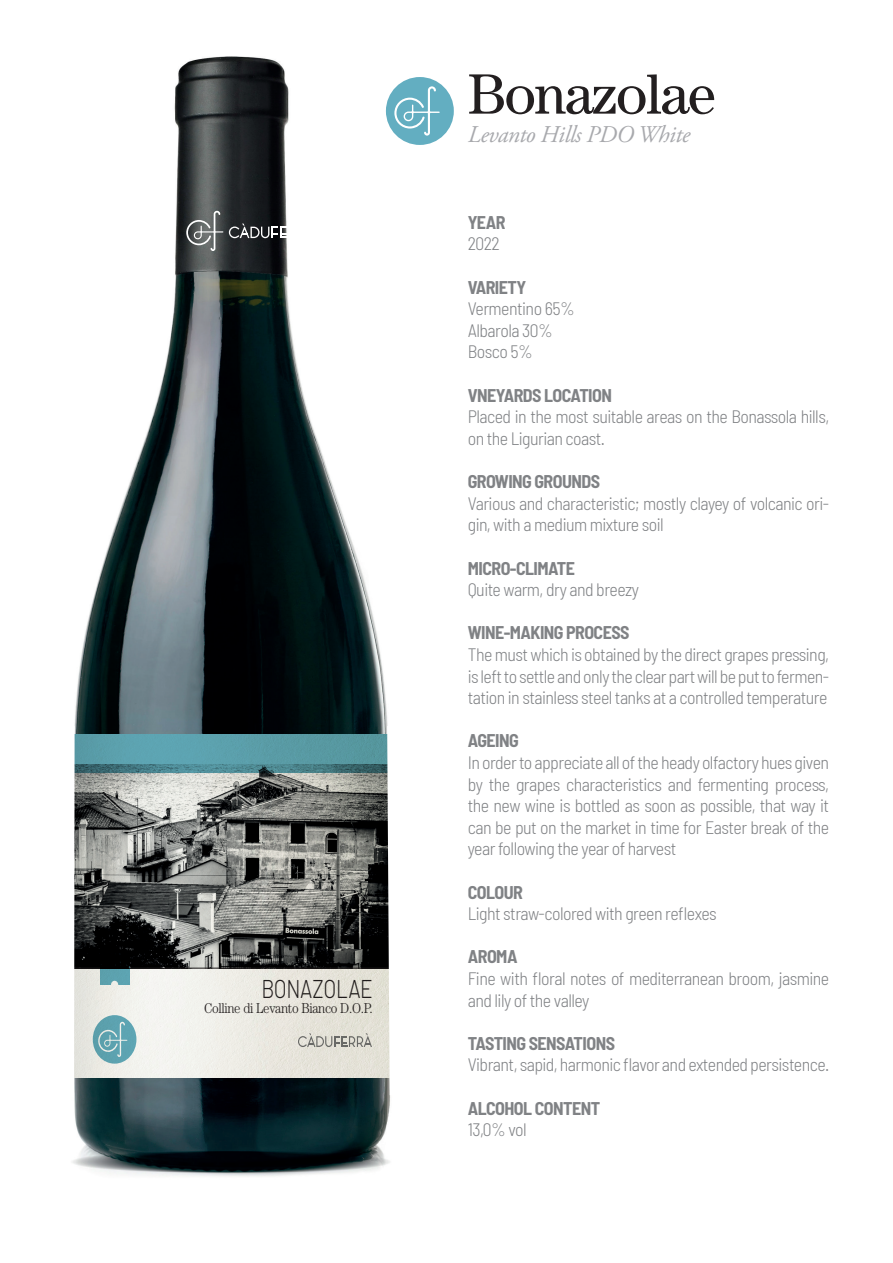
<style>
.page{position:relative;width:893px;height:1263px;background:#fff}
.page>*{position:absolute;margin:0;border:0;box-sizing:border-box;transform-origin:0 0}
.t1{font:57px "Century Std";letter-spacing:-.025em;color:#231f20}
.t2{font:300 25.65px "Barlow";letter-spacing:-.02em;color:#231f20;scale:.81 1}
.t3{font:italic 24px "Adobe Garamond Pro";letter-spacing:-.02em;color:#a8a9ad}
.t4{font:300 semi-condensed 18px/21.6px "Barlow";letter-spacing:-.03em;color:#808285}
.t5{font:700 semi-condensed 18px "Barlow";letter-spacing:-.03em;color:#808285}
.t6{font:300 14.25px "Century Std";letter-spacing:-.025em;color:#231f20;scale:.9 1}
</style>
<div class="page">
<div style="left:386px;top:77px;width:68px;height:68px;background:#63aec1;border-radius:50%"></div>
<svg style="left:407px;top:86px;width:33px;height:50px"></svg>
<img style="left:72px;top:56px;width:335px;height:1121px">
<svg style="left:186px;top:211px;width:37px;height:40px"></svg>
<svg style="left:229px;top:224px;width:87px;height:14px"></svg>
<img style="left:127px;top:734px;width:260px;height:344px">
<svg style="left:387px;top:726px;width:17px;height:369px"></svg>
<svg style="left:72px;top:726px;width:55px;height:369px;background:#7d8b8b"></svg>
<p class="t2" style="left:261px;top:973px;width:139px">BONAZOLAE</p>
<p class="t6" style="left:204px;top:1000px;width:189px">Colline di Levanto Bianco D.O.P.</p>
<p class="t1" style="left:468px;top:61px;width:250px">Bonazolae</p>
<p class="t3" style="left:468px;top:120px;width:224px">Levanto Hills PDO White</p>
<p class="t5" style="left:468px;top:211px;width:39px">YEAR</p>
<p class="t4" style="left:468px;top:233px;width:33px">2022</p>
<p class="t5" style="left:468px;top:276px;width:60px">VARIETY</p>
<p class="t4" style="left:468px;top:297px;width:109px">Vermentino 65%</p>
<p class="t4" style="left:468px;top:319px;width:87px">Albarola 30%</p>
<p class="t4" style="left:468px;top:341px;width:67px">Bosco 5%</p>
<p class="t5" style="left:468px;top:384px;width:146px">VNEYARDS LOCATION</p>
<p class="t4" style="left:468px;top:405px;width:363px">Placed in the most suitable areas on the Bonassola hills, on the Ligurian coast.</p>
<p class="t5" style="left:468px;top:470px;width:134px">GROWING GROUNDS</p>
<p class="t4" style="left:468px;top:492px;width:363px">Various and characteristic; mostly clayey of volcanic ori&shy;gin, with a medium mixture soil</p>
<p class="t5" style="left:468px;top:557px;width:109px">MICRO-CLIMATE</p>
<p class="t4" style="left:468px;top:578px;width:173px">Quite warm, dry and breezy</p>
<p class="t5" style="left:468px;top:622px;width:163px">WINE-MAKING PROCESS</p>
<p class="t4" style="left:468px;top:643px;width:363px;text-align:justify">The must which is obtained by the direct grapes pressing, is left to settle and only the clear part will be put to fermen&shy;tation in stainless steel tanks at a controlled temperature</p>
<p class="t5" style="left:468px;top:730px;width:52px">AGEING</p>
<p class="t4" style="left:468px;top:751px;width:363px;text-align:justify">In order to appreciate all of the heady olfactory hues given by the grapes characteristics and fermenting process, the new wine is bottled as soon as possible, that way it can be put on the market in time for Easter break of the year following the year of harvest</p>
<p class="t5" style="left:468px;top:881px;width:57px">COLOUR</p>
<p class="t4" style="left:468px;top:902px;width:250px">Light straw-colored with green reflexes</p>
<p class="t5" style="left:468px;top:946px;width:51px">AROMA</p>
<p class="t4" style="left:468px;top:967px;width:363px">Fine with floral notes of mediterranean broom, jasmine and lily of the valley</p>
<p class="t5" style="left:468px;top:1032px;width:149px">TASTING SENSATIONS</p>
<p class="t4" style="left:468px;top:1053px;width:363px">Vibrant, sapid, harmonic flavor and extended persistence.</p>
<p class="t5" style="left:468px;top:1097px;width:134px">ALCOHOL CONTENT</p>
<p class="t4" style="left:468px;top:1118px;width:60px">13,0% vol</p>
</div>
